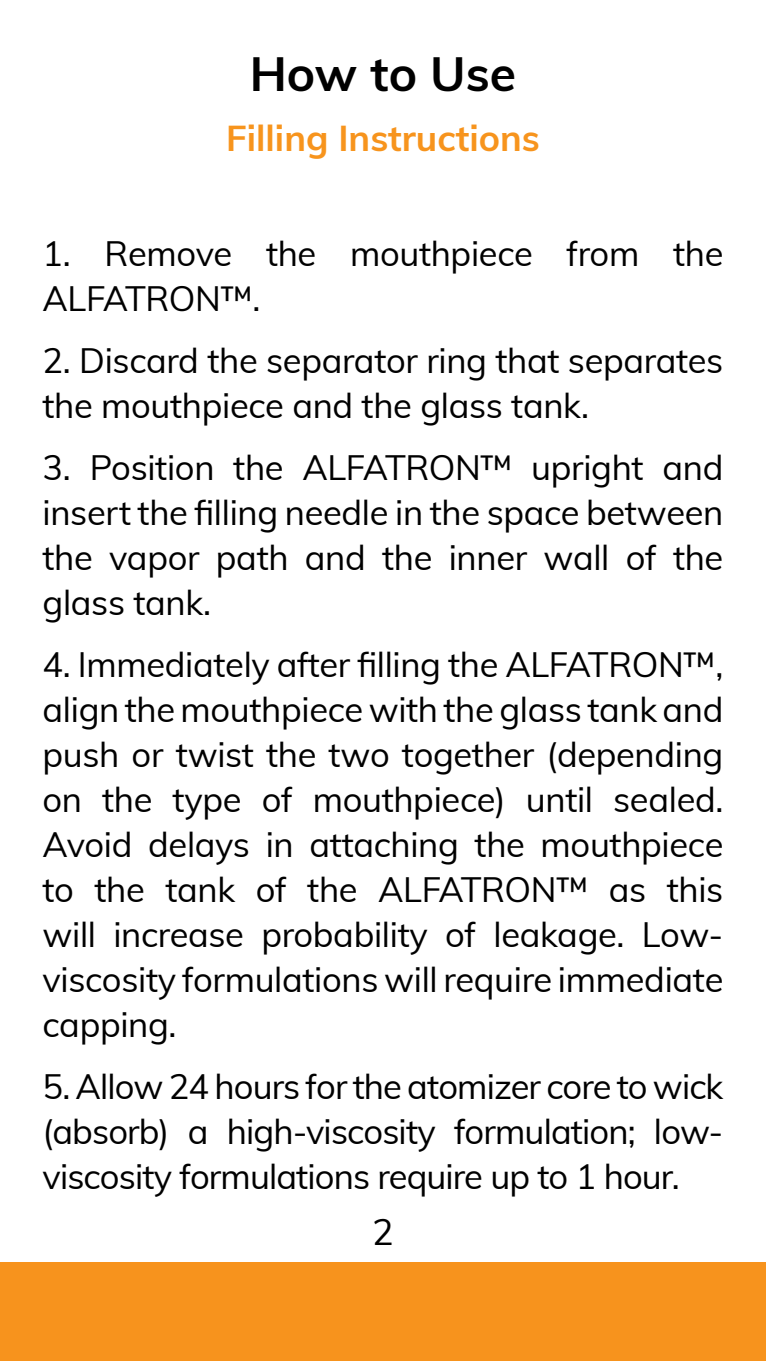
<style>
.page{position:relative;width:766px;height:1361px;background:#fff}
.page>*{position:absolute;margin:0;border:0;box-sizing:border-box;transform-origin:0 0}
.t1{font:700 48px "Muli";color:#000}
.Subtitle{font:700 36px "Muli";color:#f7941d}
.t2{font:36px "Muli";color:#000}
.Text{font:34.5px/45px "Muli";letter-spacing:-.01em;color:#000;text-align:justify}
</style>
<div class="page">
<div style="left:0;top:1263px;width:765px;height:98px;background:#f7931d"></div>
<p class="t1" style="left:250px;top:38px;width:268px">How to Use</p>
<p class="Subtitle" style="left:226px;top:112px;width:315px">Filling Instructions</p>
<p class="Text" style="left:43px;top:229px;width:682px">1. Remove the mouthpiece from the<br>ALFATRON™.</p>
<p class="Text" style="left:43px;top:336px;width:682px">2. Discard the separator ring that separates the mouthpiece and the glass tank.</p>
<p class="Text" style="left:43px;top:443px;width:682px">3. Position the ALFATRON™ upright and insert the filling needle in the space between the vapor path and the inner wall of the glass tank.</p>
<p class="Text" style="left:43px;top:640px;width:682px">4. Immediately after filling the ALFATRON™, align the mouthpiece with the glass tank and push or twist the two together (depending on the type of mouthpiece) until sealed.<br>Avoid delays in attaching the mouthpiece to the tank of the ALFATRON™ as this will increase probability of leakage. Low&shy;viscosity formulations will require immediate capping.</p>
<p class="Text" style="left:43px;top:1062px;width:682px">5. Allow 24 hours for the atomizer core to wick (absorb) a high-viscosity formulation; low&shy;viscosity formulations require up to 1 hour.</p>
<p class="t2" style="left:372px;top:1206px;width:23px">2</p>
</div>
